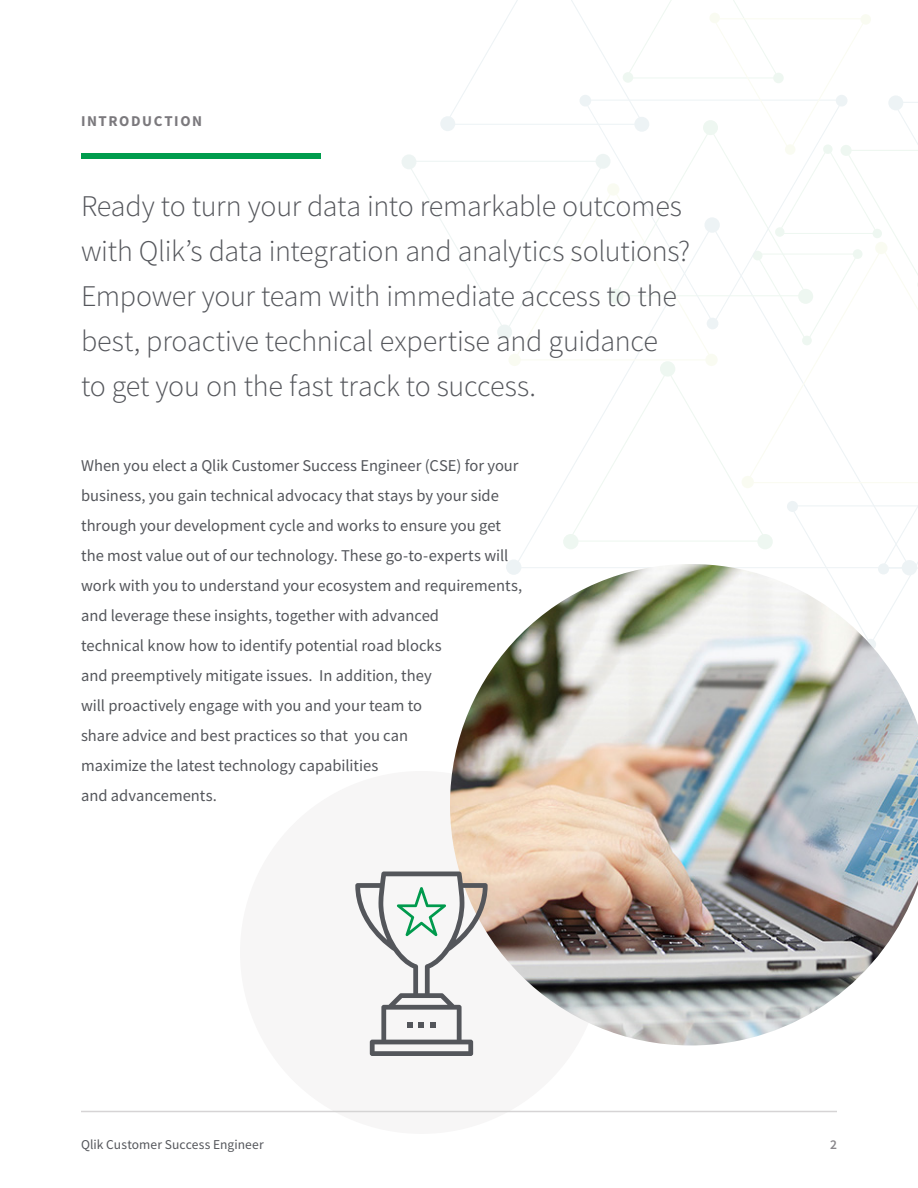
<style>
.page{position:relative;width:918px;height:1188px;background:#fff}
.page>*{position:absolute;margin:0;border:0;box-sizing:border-box;transform-origin:0 0}
.t1{font:300 30px/45px "Source Sans Pro";letter-spacing:-.01em;color:#54565b}
.t2{font:16.5px/30px "Source Sans Pro";color:#54565b}
.t3{font:700 15px "Source Sans Pro";letter-spacing:.105em;color:#7b797d}
.t4{font:13.5px "Source Sans Pro";letter-spacing:.01em;color:#54565b}
.t5{font:600 13.5px "Source Sans Pro";color:#89878b}
</style>
<div class="page">
<hr style="left:81px;top:1111px;width:756px;height:1px;background:#d6d4d5">
<svg style="left:401px;top:154px;width:15px;height:15px"></svg>
<svg style="left:406px;top:0;width:512px;height:564px"></svg>
<div style="left:823px;top:144px;width:10px;height:10px;background:#eef7f1;border-radius:50%"></div>
<div style="left:873px;top:229px;width:9px;height:9px;background:#eef7f1;border-radius:50%"></div>
<div style="left:775px;top:227px;width:10px;height:10px;background:#eef7f1;border-radius:50%"></div>
<div style="left:81px;top:153px;width:240px;height:6px;background:#009c4d"></div>
<div style="left:240px;top:771px;width:363px;height:363px;background:#f7f6f6;border-radius:50%"></div>
<img style="left:450px;top:564px;width:468px;height:481px">
<svg style="left:355px;top:872px;width:133px;height:184px"></svg>
<p class="t3" style="left:81px;top:111px;width:123px">INTRODUCTION</p>
<p class="t1" style="left:81px;top:184px;width:611px">Ready to turn your data into remarkable outcomes with Qlik’s data integration and analytics solutions?<br>Empower your team with immediate access to the best, proactive technical expertise and guidance to get you on the fast track to success.</p>
<p class="t2" style="left:81px;top:450px;width:443px">When you elect a Qlik Customer Success Engineer (CSE) for your business, you gain technical advocacy that stays by your side through your development cycle and works to ensure you get the most value out of our technology. These go-to-experts will work with you to understand your ecosystem and requirements, and leverage these insights, together with advanced<br>technical know how to identify potential road blocks<br>and preemptively mitigate issues. In addition, they<br>will proactively engage with you and your team to<br>share advice and best practices so that you can<br>maximize the latest technology capabilities<br>and advancements.</p>
<p class="t4" style="left:81px;top:1136px;width:184px">Qlik Customer Success Engineer</p>
<p class="t5" style="left:830px;top:1136px;width:8px">2</p>
</div>
